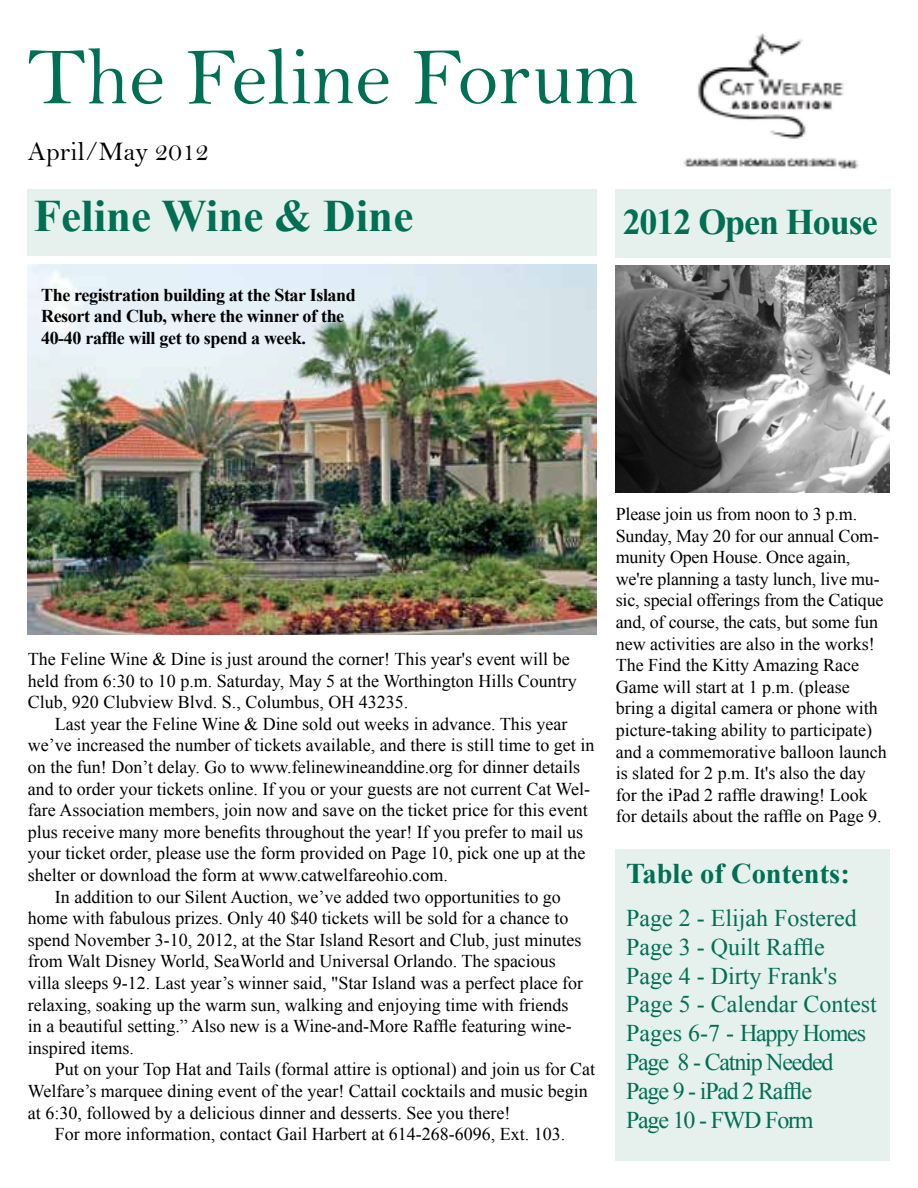
<style>
.page{position:relative;width:918px;height:1188px;background:#fff}
.page>*{position:absolute;margin:0;border:0;box-sizing:border-box;transform-origin:0 0}
.t1{font:82.5px "Bell";color:#006f53}
.t2{font:700 45px "Times New Roman";color:#006f53}
.t3{font:700 36px "Times New Roman";letter-spacing:-.03em;color:#006f53}
.t4{font:700 28.5px "Times New Roman";color:#006f53}
.t5{font:27px "Bell";color:#000}
.t6{font:24px/28.8px "Times New Roman";color:#006f53}
.t7{font:18px/21.6px "Times New Roman";color:#000}
.t8{font:700 18px/21.6px "Times New Roman";letter-spacing:-.02em;color:#000}
</style>
<div class="page">
<img style="left:683px;top:33px;width:176px;height:136px">
<div style="left:615px;top:189px;width:276px;height:68px;background:#e6f1ee"></div>
<div style="left:28px;top:189px;width:569px;height:67px;background:#e6f1ee"></div>
<div style="left:615px;top:849px;width:275px;height:311px;background:#e6f1ee"></div>
<img style="left:615px;top:266px;width:275px;height:226px">
<img style="left:27px;top:265px;width:570px;height:369px">
<h1 class="t1" style="left:27px;top:28px;width:613px">The Feline Forum</h1>
<h3 class="t5" style="left:28px;top:135px;width:183px">April/May 2012</h3>
<h2 class="t2" style="left:34px;top:185px;width:381px">Feline Wine &amp; Dine</h2>
<p class="t8" style="left:41px;top:283px;width:316px">The registration building at the Star Island<br>Resort and Club, where the winner of the<br>40-40 raffle will get to spend a week.</p>
<h3 class="t3" style="left:623px;top:197px;width:256px">2012 Open House</h3>
<p class="t7" style="left:28px;top:648px;width:551px">The Feline Wine &amp; Dine is just around the corner! This year's event will be held from 6:30 to 10 p.m. Saturday, May 5 at the Worthington Hills Country<br>Club, 920 Clubview Blvd. S., Columbus, OH 43235.</p>
<p class="t7" style="left:55px;top:713px;width:514px">Last year the Feline Wine &amp; Dine sold out weeks in advance. This year</p>
<p class="t7" style="left:28px;top:734px;width:568px">we’ve increased the number of tickets available, and there is still time to get in</p>
<p class="t7" style="left:28px;top:756px;width:554px">on the fun! Don’t delay. Go to www.felinewineanddine.org for dinner details</p>
<p class="t7" style="left:28px;top:778px;width:564px">and to order your tickets online. If you or your guests are not current Cat Wel-</p>
<p class="t7" style="left:28px;top:799px;width:561px">fare Association members, join now and save on the ticket price for this event</p>
<p class="t7" style="left:28px;top:821px;width:557px">plus receive many more benefits throughout the year! If you prefer to mail us</p>
<p class="t7" style="left:28px;top:842px;width:559px">your ticket order, please use the form provided on Page 10, pick one up at the</p>
<p class="t7" style="left:28px;top:864px;width:422px">shelter or download the form at www.catwelfareohio.com.</p>
<p class="t7" style="left:55px;top:886px;width:507px">In addition to our Silent Auction, we’ve added two opportunities to go</p>
<p class="t7" style="left:28px;top:907px;width:542px">home with fabulous prizes. Only 40 $40 tickets will be sold for a chance to</p>
<p class="t7" style="left:28px;top:929px;width:555px">spend November 3-10, 2012, at the Star Island Resort and Club, just minutes</p>
<p class="t7" style="left:28px;top:950px;width:530px">from Walt Disney World, SeaWorld and Universal Orlando. The spacious</p>
<p class="t7" style="left:28px;top:972px;width:557px">villa sleeps 9-12. Last year’s winner said, "Star Island was a perfect place for</p>
<p class="t7" style="left:28px;top:994px;width:542px">relaxing, soaking up the warm sun, walking and enjoying time with friends</p>
<p class="t7" style="left:28px;top:1015px;width:545px">in a beautiful setting.” Also new is a Wine-and-More Raffle featuring wine-</p>
<p class="t7" style="left:28px;top:1037px;width:108px">inspired items.</p>
<p class="t7" style="left:55px;top:1058px;width:542px">Put on your Top Hat and Tails (formal attire is optional) and join us for Cat</p>
<p class="t7" style="left:28px;top:1080px;width:561px">Welfare’s marquee dining event of the year! Cattail cocktails and music begin</p>
<p class="t7" style="left:28px;top:1102px;width:484px">at 6:30, followed by a delicious dinner and desserts. See you there!</p>
<p class="t7" style="left:55px;top:1123px;width:512px">For more information, contact Gail Harbert at 614-268-6096, Ext. 103.</p>
<p class="t7" style="left:616px;top:503px;width:272px">Please join us from noon to 3 p.m.<br>Sunday, May 20 for our annual Com&shy;munity Open House. Once again, we're planning a tasty lunch, live mu&shy;sic, special offerings from the Catique and, of course, the cats, but some fun new activities are also in the works!<br>The Find the Kitty Amazing Race Game will start at 1 p.m. (please bring a digital camera or phone with picture-taking ability to participate) and a commemorative balloon launch is slated for 2 p.m. It's also the day for the iPad 2 raffle drawing! Look for details about the raffle on Page 9.</p>
<h3 class="t4" style="left:626px;top:854px;width:225px">Table of Contents:</h3>
<h3 class="t6" style="left:626px;top:903px;width:252px">Page 2 - Elijah Fostered<br>Page 3 - Quilt Raffle<br>Page 4 - Dirty Frank's<br>Page 5 - Calendar Contest<br>Pages 6-7 - Happy Homes<br>Page 8 - Catnip Needed<br>Page 9 - iPad 2 Raffle<br>Page 10 - FWD Form</h3>
</div>
